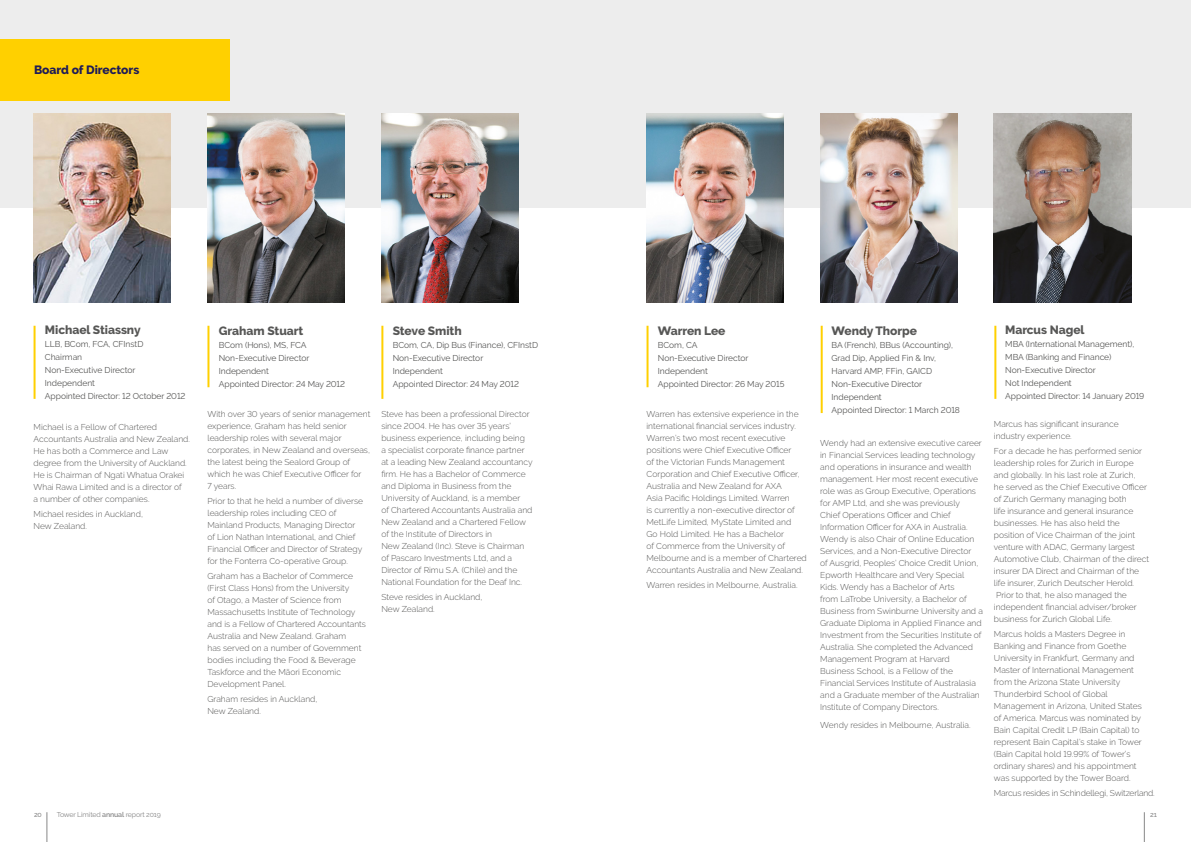
<style>
.page{position:relative;width:1191px;height:842px;background:#fff}
.page>*{position:absolute;margin:0;border:0;box-sizing:border-box;transform-origin:0 0}
.t1{font:800 12px "Raleway";letter-spacing:-.005em;color:#575756}
.t2{font:800 12px "Raleway";color:#1e1b58}
.t3{font:300 8.5px/12px "Raleway";color:#575756}
.t4{font:8.5px/13px "Raleway";letter-spacing:-.005em;color:#575756}
.t5{font:300 8.5px "Raleway";letter-spacing:-.02em;color:#575756}
.t6{font:7px "Raleway";letter-spacing:-.02em;color:#878787}
.t7{font:500 7px "Raleway";color:#878787}
.s1{font-weight:600}
</style>
<div class="page">
<div style="left:0;top:0;width:595px;height:208px;background:#ededed"></div>
<img style="left:34px;top:113px;width:137px;height:190px">
<img style="left:207px;top:113px;width:138px;height:190px">
<hr style="left:34px;top:326px;width:2px;height:73px;background:#ffd000">
<hr style="left:207px;top:326px;width:2px;height:61px;background:#ffd000">
<div style="left:0;top:39px;width:230px;height:62px;background:#ffd000"></div>
<div style="left:595px;top:0;width:596px;height:208px;background:#ededed"></div>
<img style="left:820px;top:113px;width:137px;height:190px">
<img style="left:381px;top:113px;width:137px;height:190px">
<img style="left:646px;top:113px;width:137px;height:190px">
<hr style="left:381px;top:326px;width:2px;height:73px;background:#ffd000">
<hr style="left:646px;top:326px;width:2px;height:61px;background:#ffd000">
<hr style="left:820px;top:326px;width:2px;height:87px;background:#ffd000">
<img style="left:994px;top:113px;width:137px;height:190px">
<hr style="left:994px;top:326px;width:2px;height:73px;background:#ffd000">
<hr style="left:47px;top:812px;width:1px;height:30px;background:#878787">
<hr style="left:1144px;top:812px;width:1px;height:30px;background:#878787">
<h1 class="t2" style="left:34px;top:63px;width:107px">Board of Directors</h1>
<h1 class="t1" style="left:45px;top:323px;width:97px">Michael Stiassny</h1>
<p class="t4" style="left:45px;top:338px;width:142px">LLB, BCom, FCA, CFInstD<br>Chairman<br>Non-Executive Director<br>Independent<br>Appointed Director: 12 October 2012</p>
<p class="t3" style="left:34px;top:421px;width:158px">Michael is a Fellow of Chartered Accountants Australia and New Zealand.<br>He has both a Commerce and Law degree from the University of Auckland.<br>He is Chairman of Ngati Whatua Orakei Whai Rawa Limited and is a director of<br>a number of other companies.</p>
<p class="t3" style="left:34px;top:508px;width:111px">Michael resides in Auckland,<br>New Zealand.</p>
<h1 class="t1" style="left:219px;top:324px;width:86px">Graham Stuart</h1>
<p class="t4" style="left:219px;top:338px;width:128px">BCom (Hons), MS, FCA<br>Non-Executive Director<br>Independent<br>Appointed Director: 24 May 2012</p>
<p class="t3" style="left:207px;top:408px;width:164px">With over 30 years of senior management experience, Graham has held senior leadership roles with several major corporates, in New Zealand and overseas, the latest being the Sealord Group of which he was Chief Executive Officer for<br>7 years.</p>
<p class="t3" style="left:207px;top:495px;width:157px">Prior to that he held a number of diverse leadership roles including CEO of Mainland Products, Managing Director of Lion Nathan International, and Chief Financial Officer and Director of Strategy for the Fonterra Co-operative Group.</p>
<p class="t3" style="left:207px;top:570px;width:160px">Graham has a Bachelor of Commerce (First Class Hons) from the University<br>of Otago, a Master of Science from Massachusetts Institute of Technology and is a Fellow of Chartered Accountants Australia and New Zealand. Graham<br>has served on a number of Government bodies including the Food &amp; Beverage Taskforce and the Māori Economic Development Panel.</p>
<p class="t3" style="left:207px;top:693px;width:112px">Graham resides in Auckland,<br>New Zealand.</p>
<h1 class="t1" style="left:393px;top:324px;width:70px">Steve Smith</h1>
<p class="t4" style="left:393px;top:338px;width:147px">BCom, CA, Dip Bus (Finance), CFInstD<br>Non-Executive Director<br>Independent<br>Appointed Director: 24 May 2012</p>
<p class="t3" style="left:381px;top:408px;width:153px">Steve has been a professional Director since 2004. He has over 35 years’ business experience, including being<br>a specialist corporate finance partner at a leading New Zealand accountancy firm. He has a Bachelor of Commerce and Diploma in Business from the University of Auckland, is a member<br>of Chartered Accountants Australia and New Zealand and a Chartered Fellow of the Institute of Directors in<br>New Zealand (Inc). Steve is Chairman of Pascaro Investments Ltd, and a Director of Rimu S.A. (Chile) and the National Foundation for the Deaf Inc.</p>
<p class="t3" style="left:381px;top:591px;width:103px">Steve resides in Auckland,<br>New Zealand.</p>
<h1 class="t1" style="left:658px;top:324px;width:69px">Warren Lee</h1>
<p class="t4" style="left:658px;top:338px;width:128px">BCom, CA<br>Non-Executive Director<br>Independent<br>Appointed Director: 26 May 2015</p>
<p class="t3" style="left:646px;top:408px;width:162px">Warren has extensive experience in the international financial services industry.<br>Warren’s two most recent executive positions were Chief Executive Officer<br>of the Victorian Funds Management Corporation and Chief Executive Officer, Australia and New Zealand for AXA<br>Asia Pacific Holdings Limited. Warren<br>is currently a non-executive director of MetLife Limited, MyState Limited and<br>Go Hold Limited. He has a Bachelor<br>of Commerce from the University of Melbourne and is a member of Chartered Accountants Australia and New Zealand.</p>
<p class="t3" style="left:646px;top:579px;width:152px">Warren resides in Melbourne, Australia.</p>
<h1 class="t1" style="left:831px;top:324px;width:87px">Wendy Thorpe</h1>
<p class="t4" style="left:831px;top:338px;width:130px">BA (French), BBus (Accounting),<br>Grad Dip, Applied Fin &amp; Inv,<br>Harvard AMP, FFin, GAICD<br>Non-Executive Director<br>Independent<br>Appointed Director: 1 March 2018</p>
<p class="t3" style="left:820px;top:437px;width:164px">Wendy had an extensive executive career in Financial Services leading technology and operations in insurance and wealth management. Her most recent executive role was as Group Executive, Operations for AMP Ltd, and she was previously<br>Chief Operations Officer and Chief Information Officer for AXA in Australia.<br>Wendy is also Chair of Online Education Services, and a Non-Executive Director<br>of Ausgrid, Peoples’ Choice Credit Union, Epworth Healthcare and Very Special Kids. Wendy has a Bachelor of Arts<br>from LaTrobe University, a Bachelor of Business from Swinburne University and a Graduate Diploma in Applied Finance and Investment from the Securities Institute of Australia. She completed the Advanced Management Program at Harvard Business School, is a Fellow of the Financial Services Institute of Australasia and a Graduate member of the Australian Institute of Company Directors.</p>
<p class="t3" style="left:820px;top:719px;width:152px">Wendy resides in Melbourne, Australia.</p>
<h1 class="t1" style="left:1005px;top:323px;width:81px">Marcus Nagel</h1>
<p class="t4" style="left:1005px;top:338px;width:141px">MBA (International Management),<br>MBA (Banking and Finance)<br>Non-Executive Director<br>Not Independent<br>Appointed Director: 14 January 2019</p>
<p class="t3" style="left:994px;top:418px;width:126px">Marcus has significant insurance industry experience.</p>
<p class="t3" style="left:994px;top:445px;width:157px">For a decade he has performed senior leadership roles for Zurich in Europe and globally. In his last role at Zurich,<br>he served as the Chief Executive Officer of Zurich Germany managing both<br>life insurance and general insurance businesses. He has also held the position of Vice Chairman of the joint venture with ADAC, Germany largest Automotive Club, Chairman of the direct insurer DA Direct and Chairman of the life insurer, Zurich Deutscher Herold.<br>Prior to that, he also managed the independent financial adviser/broker business for Zurich Global Life.</p>
<p class="t3" style="left:994px;top:628px;width:149px">Marcus holds a Masters Degree in Banking and Finance from Goethe University in Frankfurt, Germany and Master of International Management from the Arizona State University Thunderbird School of Global Management in Arizona, United States of America. Marcus was nominated by Bain Capital Credit LP (Bain Capital) to represent Bain Capital’s stake in Tower (Bain Capital hold 19.99% of Tower’s ordinary shares) and his appointment was supported by the Tower Board.</p>
<p class="t5" style="left:994px;top:788px;width:162px">Marcus resides in Schindellegi, Switzerland.</p>
<p class="t7" style="left:34px;top:811px;width:9px">20</p>
<p class="t6" style="left:57px;top:811px;width:106px">Tower Limited <span class="s1">annual</span> report 2019</p>
<p class="t7" style="left:1150px;top:811px;width:8px">21</p>
</div>
